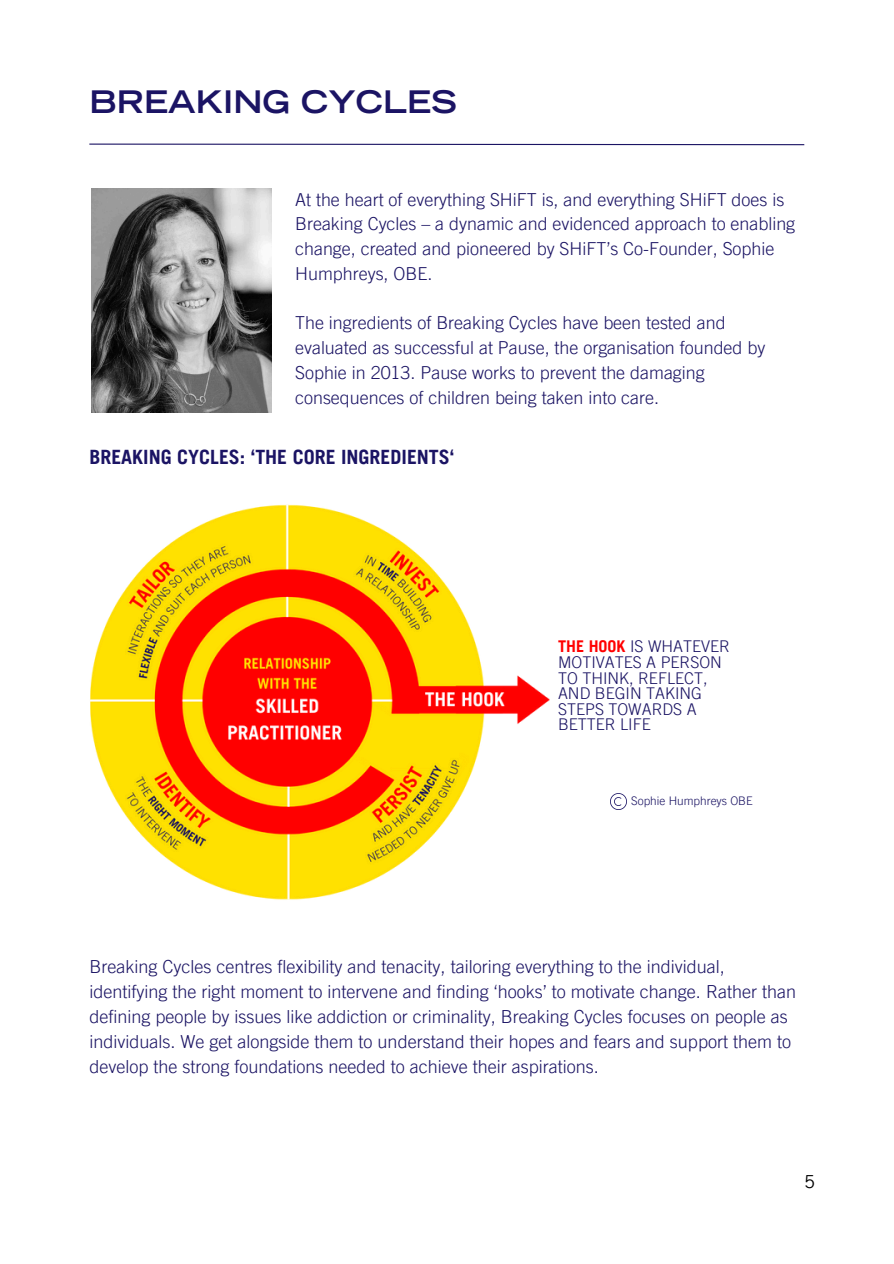
<style>
.page{position:relative;width:894px;height:1264px;background:#fff}
.page>*{position:absolute;margin:0;border:0;box-sizing:border-box;transform-origin:0 0}
.t1{font:700 expanded 30.9px "Trade Gothic LT Std";color:#1b1464}
.t2{font:700 19.8px "Trade Gothic LT Pro";color:#1b1464}
.t3{font:300 18px/24.8px "Trade Gothic LT Pro";color:#1b1464}
.t4{font:18px "Trade Gothic LT Pro";color:#000}
.t5{font:300 17.85px/24.8px "Trade Gothic LT Pro";color:#1b1464}
.t6{font:300 16.2px/15.6px "Trade Gothic LT Pro";color:#1b1464}
.t7{font:300 11.85px "Trade Gothic LT Pro";color:#1b1464}
.s1{font-weight:700;color:#f00}
</style>
<div class="page">
<img style="left:91px;top:188px;width:180px;height:224px">
<img style="left:90px;top:504px;width:537px;height:396px">
<svg style="left:610px;top:793px;width:16px;height:17px"></svg>
<svg style="left:89px;top:143px;width:716px;height:3px"></svg>
<p class="t1" style="left:89px;top:91px;width:369px">BREAKING CYCLES</p>
<p class="t5" style="left:295px;top:189px;width:501px">At the heart of everything SHiFT is, and everything SHiFT does is Breaking Cycles – a dynamic and evidenced approach to enabling change, created and pioneered by SHiFT’s Co-Founder, Sophie Humphreys, OBE.</p>
<p class="t5" style="left:295px;top:313px;width:471px">The ingredients of Breaking Cycles have been tested and evaluated as successful at Pause, the organisation founded by Sophie in 2013. Pause works to prevent the damaging consequences of children being taken into care.</p>
<h3 class="t2" style="left:89px;top:450px;width:366px">BREAKING CYCLES: ‘THE CORE INGREDIENTS‘</h3>
<h3 class="t6" style="left:558px;top:641px;width:173px"><span class="s1">THE HOOK</span> IS WHATEVER<br>MOTIVATES A PERSON<br>TO THINK, REFLECT,<br>AND BEGIN TAKING<br>STEPS TOWARDS A<br>BETTER LIFE</h3>
<h2 class="t7" style="left:631px;top:796px;width:123px">Sophie Humphreys OBE</h2>
<h1 class="t3" style="left:89px;top:957px;width:708px">Breaking Cycles centres flexibility and tenacity, tailoring everything to the individual, identifying the right moment to intervene and finding ‘hooks’ to motivate change. Rather than defining people by issues like addiction or criminality, Breaking Cycles focuses on people as individuals. We get alongside them to understand their hopes and fears and support them to develop the strong foundations needed to achieve their aspirations.</h1>
<p class="t4" style="left:804px;top:1174px;width:12px">5</p>
</div>
